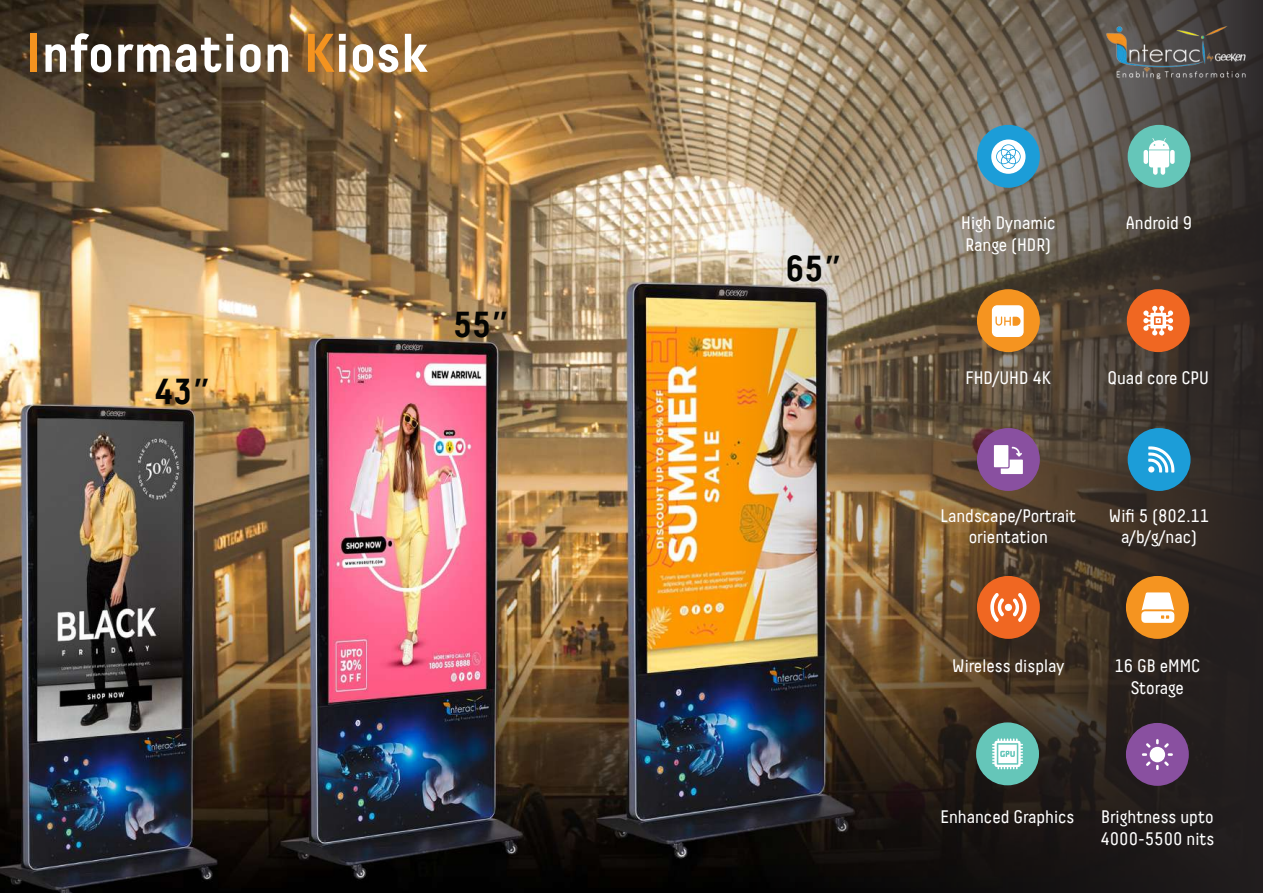
<style>
.page{position:relative;width:1263px;height:893px;background:#fff}
.page>*{position:absolute;margin:0;border:0;box-sizing:border-box;transform-origin:0 0}
.t1{font:700 54.3px "Decima Pro";color:#fff}
.t2{font:700 36px "Decima Pro";color:#040503}
.t3{font:18px/21.6px "Decima Pro";color:#fff;text-align:center}
.s1{color:#f4931f}
</style>
<div class="page">
<img style="left:0;top:0;width:730px;height:893px">
<img style="left:730px;top:0;width:533px;height:893px">
<div style="left:977px;top:125px;width:63px;height:63px;background:#1c9dd8;border-radius:50%"></div>
<svg style="left:991px;top:139px;width:34px;height:35px"></svg>
<div style="left:976px;top:722px;width:63px;height:63px;background:#65c6b9;border-radius:50%"></div>
<svg style="left:992px;top:738px;width:31px;height:31px"></svg>
<div style="left:977px;top:428px;width:63px;height:63px;background:#8950a0;border-radius:50%"></div>
<svg style="left:994px;top:445px;width:29px;height:29px"></svg>
<div style="left:1128px;top:428px;width:62px;height:63px;background:#1c9dd8;border-radius:50%"></div>
<svg style="left:1148px;top:446px;width:26px;height:27px"></svg>
<div style="left:977px;top:576px;width:63px;height:63px;background:#f06722;border-radius:50%"></div>
<svg style="left:990px;top:593px;width:14px;height:29px"></svg>
<svg style="left:1013px;top:593px;width:13px;height:29px"></svg>
<div style="left:1005px;top:604px;width:7px;height:7px;background:#fff;border-radius:50%"></div>
<div style="left:1126px;top:576px;width:63px;height:63px;background:#f59420;border-radius:50%"></div>
<svg style="left:1141px;top:592px;width:33px;height:31px"></svg>
<div style="left:1128px;top:125px;width:62px;height:63px;background:#65c6b9;border-radius:50%"></div>
<svg style="left:1143px;top:138px;width:32px;height:37px"></svg>
<div style="left:1126px;top:723px;width:63px;height:63px;background:#8950a0;border-radius:50%"></div>
<div style="left:1150px;top:747px;width:15px;height:15px;background:#fff;border-radius:50%"></div>
<svg style="left:1142px;top:743px;width:8px;height:23px"></svg>
<svg style="left:1156px;top:739px;width:17px;height:31px"></svg>
<div style="left:1127px;top:289px;width:63px;height:63px;background:#f06722;border-radius:50%"></div>
<svg style="left:1143px;top:306px;width:30px;height:30px"></svg>
<div style="left:977px;top:289px;width:63px;height:63px;background:#f59420;border-radius:50%"></div>
<svg style="left:992px;top:305px;width:32px;height:32px"></svg>
<img style="left:1106px;top:17px;width:140px;height:67px">
<h1 class="t1" style="left:26px;top:21px;width:404px"><span class="s1">I</span>nformation <span class="s1">K</span>iosk</h1>
<h2 class="t2" style="left:154px;top:370px;width:57px">43”</h2>
<h2 class="t2" style="left:453px;top:303px;width:57px">55”</h2>
<h2 class="t2" style="left:785px;top:247px;width:57px">65”</h2>
<p class="t3" style="left:961px;top:212px;width:96px;text-align:left">High Dynamic<br>Range (HDR)</p>
<p class="t3" style="left:1126px;top:212px;width:68px">Android 9</p>
<p class="t3" style="left:966px;top:367px;width:87px">FHD/UHD 4K</p>
<p class="t3" style="left:1107px;top:367px;width:103px">Quad core CPU</p>
<p class="t3" style="left:940px;top:505px;width:137px">Landscape/Portrait orientation</p>
<p class="t3" style="left:1109px;top:505px;width:102px">Wifi 5 (802.11 a/b/g/nac)</p>
<p class="t3" style="left:952px;top:655px;width:114px">Wireless display</p>
<p class="t3" style="left:1114px;top:655px;width:87px">16 GB eMMC<br>Storage</p>
<p class="t3" style="left:941px;top:806px;width:135px">Enhanced Graphics</p>
<p class="t3" style="left:1100px;top:806px;width:116px;text-align:left">Brightness upto<br>4000-5500 nits</p>
</div>
